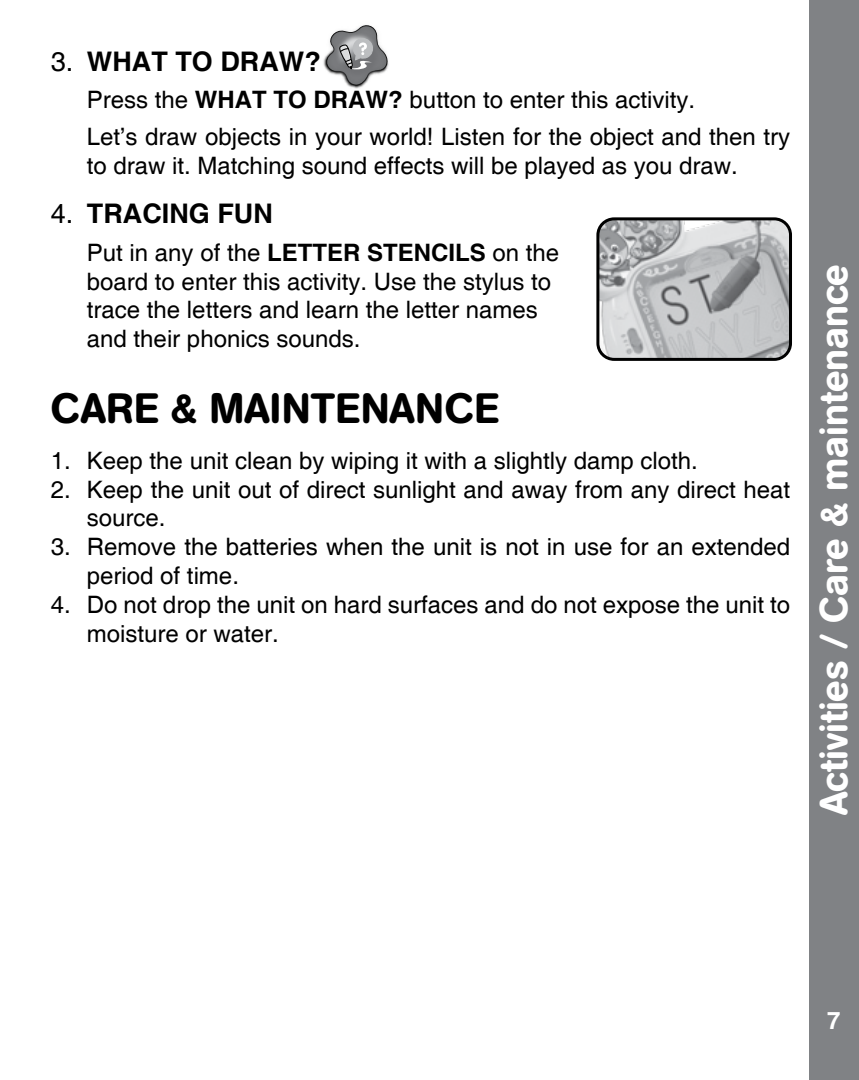
<style>
.page{position:relative;width:859px;height:1080px;background:#fff}
.page>*{position:absolute;margin:0;border:0;box-sizing:border-box;transform-origin:0 0}
.t1{font:500 42px "AG Book Rounded";color:#000}
.t2{font:500 39px "AG Book Rounded";color:#fff}
.t3{font:700 27px "Helvetica";color:#000}
.t4{font:24px/28.8px "Helvetica";color:#000}
.t5{font:700 24px "Helvetica";color:#000}
.t6{font:700 24px "Helvetica";color:#fff}
.s1{font-weight:400}
.s2{font-weight:700}
</style>
<div class="page">
<div style="left:809px;top:0;width:50px;height:1080px;background:#808285"></div>
<svg style="left:323px;top:25px;width:66px;height:61px"></svg>
<img style="left:600px;top:221px;width:188px;height:136px">
<div style="left:596px;top:217px;width:196px;height:144px;border:3px solid #000;border-radius:16px"></div>
<p class="t3" style="left:51px;top:45px;width:81px"><span class="s1">3.</span> WHAT</p>
<p class="t3" style="left:175px;top:45px;width:87px">TO DRAW</p>
<p class="t3" style="left:304px;top:45px;width:18px">?</p>
<p class="t4" style="left:87px;top:82px;width:705px;line-height:37.2px">Press the <span class="s2">WHAT TO DRAW?</span> button to enter this activity.<br>Let’s draw objects in your world! Listen for the object and then try</p>
<p class="t4" style="left:87px;top:152px;width:652px">to draw it. Matching sound effects will be played as you draw.</p>
<p class="t3" style="left:51px;top:197px;width:71px"><span class="s1">4.</span> TRACING</p>
<p class="t3" style="left:217px;top:197px;width:36px">FUN</p>
<p class="t4" style="left:87px;top:239px;width:197px">Put in any of the <span class="s2">LETTER</span></p>
<p class="t5" style="left:367px;top:238px;width:16px">STENCILS</p>
<p class="t4" style="left:87px;top:239px;width:474px;text-indent:405px">on the board to enter this activity. U se the stylus to trace the letters and learn the letter names and their phonics sounds.</p>
<h1 class="t1" style="left:51px;top:384px;width:450px">CARE &amp; MAINTENANCE</h1>
<p class="t4" style="left:51px;top:447px;width:648px">1. Keep the unit clean by wiping it with a slightly damp cloth.</p>
<p class="t4" style="left:87px;top:476px;width:705px;text-indent:-36px">2. Keep the unit out of direct sunlight and away from any direct heat source.</p>
<p class="t4" style="left:87px;top:533px;width:705px;text-indent:-36px">3. Remove the batteries when the unit is not in use for an extended period of time.</p>
<p class="t4" style="left:87px;top:591px;width:705px;text-indent:-36px">4. Do not drop the unit on hard surfaces and do not expose the unit to moisture or water.</p>
<h2 class="t2" style="left:811px;top:815px;width:552px;rotate:-90deg">Activities / Care &amp; maintenance</h2>
<p class="t6" style="left:827px;top:1006px;width:15px">7</p>
</div>
